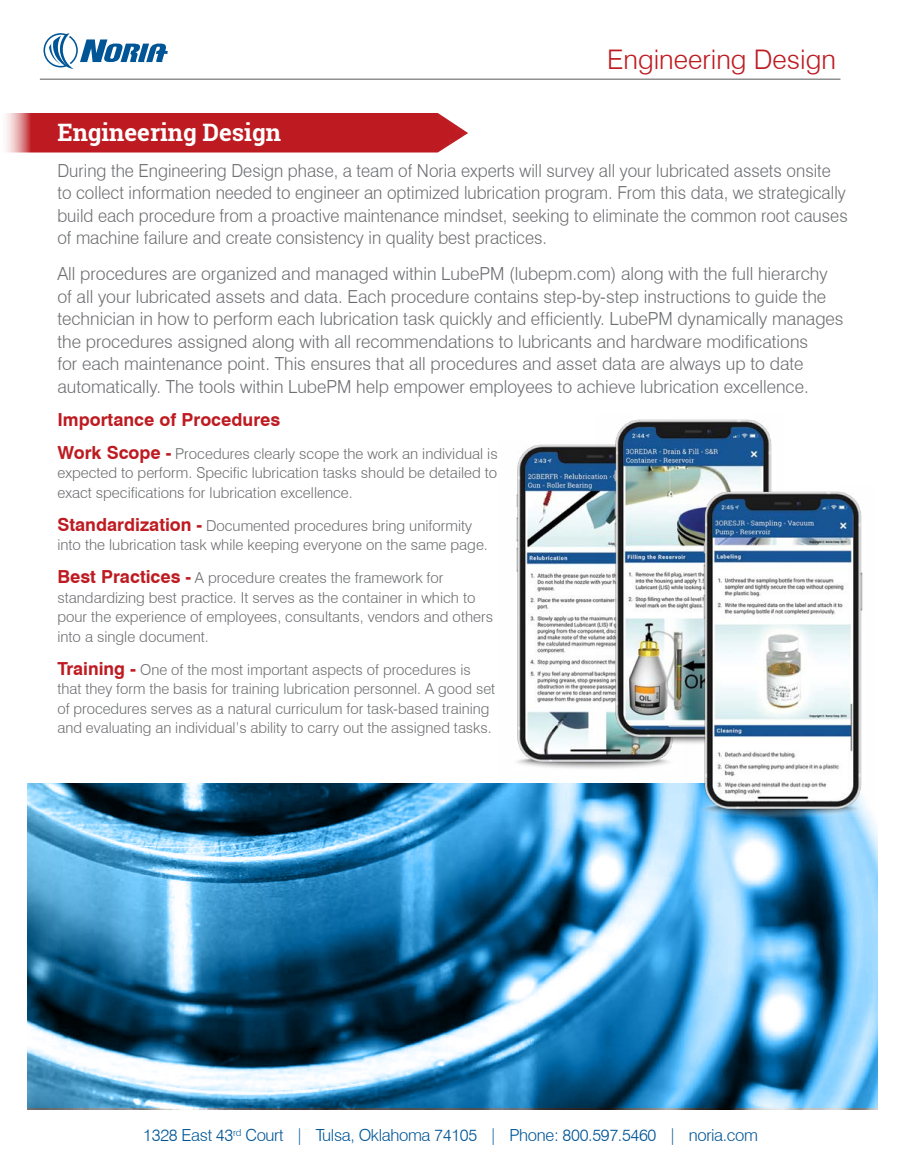
<style>
.page{position:relative;width:905px;height:1175px;background:#fff}
.page>*{position:absolute;margin:0;border:0;box-sizing:border-box;transform-origin:0 0}
.t1{font:300 27px "Swiss 721 BT";color:#bd1b21}
.t2{font:700 24px "Roboto Slab";color:#fff}
.t3{font:300 18px/22.5px "Swiss 721 BT";color:#6d6e71}
.t4{font:300 18px/22.5px "Swiss 721 BT";color:#6d6e71;scale:.95 1}
.t5{font:700 18px "Swiss 721 BT";color:#bd1b21}
.t6{font:300 16.65px "Swiss 721 BT";letter-spacing:-.02em;color:#005596}
.t7{font:300 15px/19.5px "Swiss 721 BT";color:#6d6e71}
.s1{font-weight:700;font-size:18px;color:#bd1b21}
</style>
<div class="page">
<svg style="left:43px;top:33px;width:125px;height:36px"></svg>
<hr style="left:40px;top:79px;width:800px;height:1px;background:#58595b">
<svg style="left:6px;top:113px;width:462px;height:39px;background:#c1292f"></svg>
<svg style="left:27px;top:783px;width:851px;height:324px;background:#4789b2"></svg>
<img style="left:516px;top:444px;width:153px;height:325px">
<img style="left:596px;top:419px;width:176px;height:332px">
<img style="left:685px;top:486px;width:189px;height:337px">
<h1 class="t1" style="left:607px;top:43px;width:230px">Engineering Design</h1>
<h2 class="t2" style="left:57px;top:115px;width:225px">Engineering Design</h2>
<p class="t4" style="left:57px;top:159px;width:833px">During the Engineering Design phase, a team of Noria experts will survey all your lubricated assets onsite to collect information needed to engineer an optimized lubrication program. From this data, we strategically build each procedure from a proactive maintenance mindset, seeking to eliminate the common root causes of machine failure and create consistency in quality best practices.</p>
<p class="t3" style="left:57px;top:262px;width:787px">All procedures are organized and managed within LubePM (lubepm.com) along with the full hierarchy of all your lubricated assets and data. Each procedure contains step-by-step instructions to guide the technician in how to perform each lubrication task quickly and efficiently. LubePM dynamically manages the procedures assigned along with all recommendations to lubricants and hardware modifications<br>for each maintenance point. This ensures that all procedures and asset data are always up to date automatically. The tools within LubePM help empower employees to achieve lubrication excellence.</p>
<p class="t5" style="left:57px;top:408px;width:224px">Importance of Procedures</p>
<p class="t7" style="left:57px;top:443px;width:442px;text-align:justify"><span class="s1">Work Scope -</span> Procedures clearly scope the work an individual is expected to perform. Specific lubrication tasks should be detailed to exact specifications for lubrication excellence.</p>
<p class="t7" style="left:57px;top:515px;width:432px"><span class="s1">Standardization -</span> Documented procedures bring uniformity into the lubrication task while keeping everyone on the same page.</p>
<p class="t7" style="left:57px;top:568px;width:437px"><span class="s1">Best Practices -</span> A procedure creates the framework for standardizing best practice. It serves as the container in which to pour the experience of employees, consultants, vendors and others into a single document.</p>
<p class="t7" style="left:57px;top:659px;width:439px"><span class="s1">Training -</span> One of the most important aspects of procedures is that they form the basis for training lubrication personnel. A good set of procedures serves as a natural curriculum for task-based training and evaluating an individual’s ability to carry out the assigned tasks.</p>
<p class="t6" style="left:143px;top:1125px;width:616px">1328 East 43<sup>rd</sup> Court | Tulsa, Oklahoma 74105 | Phone: 800.597.5460 | noria.com</p>
</div>
